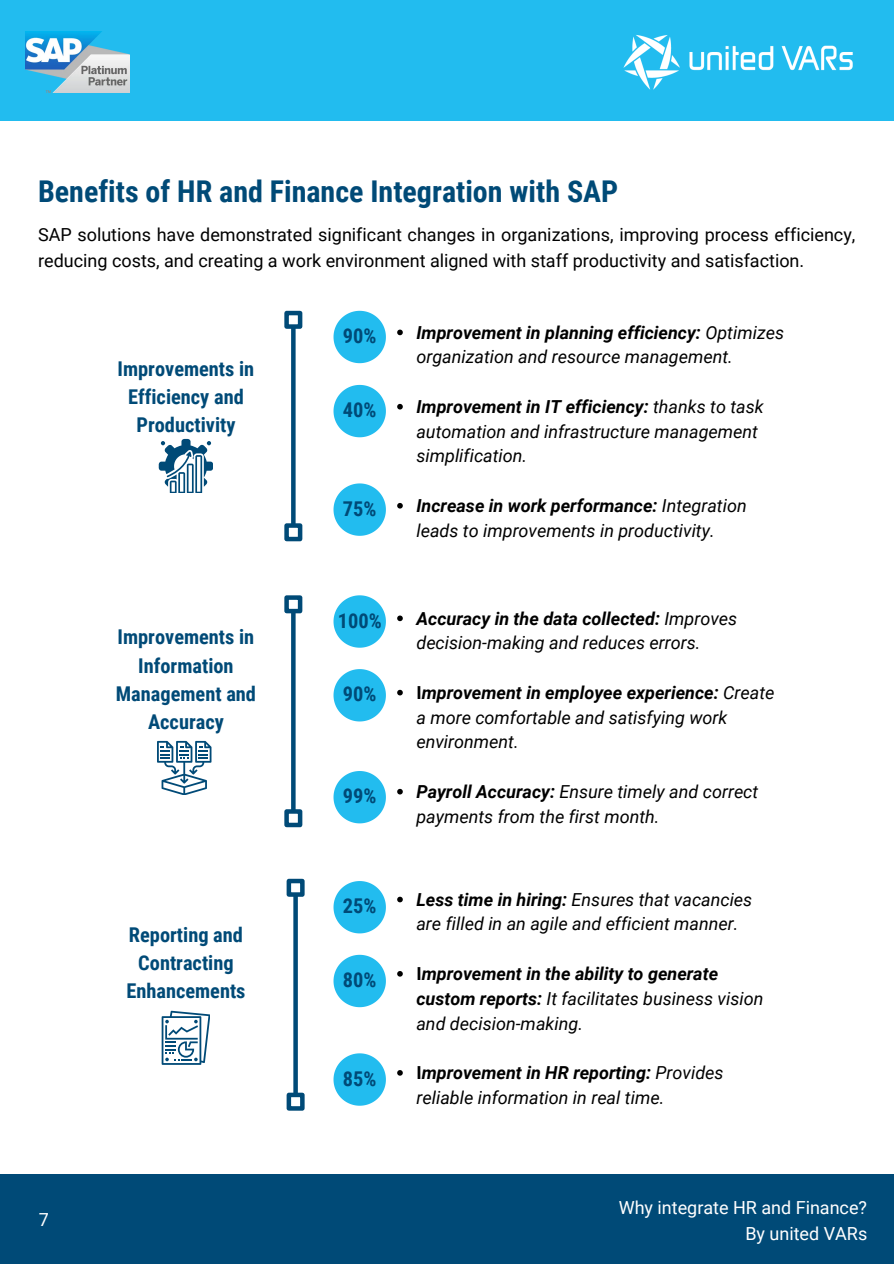
<style>
.page{position:relative;width:894px;height:1264px;background:#fff}
.page>*{position:absolute;margin:0;border:0;box-sizing:border-box;transform-origin:0 0}
.t1{font:700 30px "Roboto Condensed";color:#004a77}
.t2{font:700 20.4px/28.2px "Roboto Condensed";color:#004a77;text-align:center}
.t3{font:italic 18px/24.8px "Roboto";color:#000}
.t4{font:18px/25.8px "Roboto";color:#000}
.t5{font:italic 700 18px/24.8px "Roboto";color:#000}
.t6{font:18px "Roboto";color:#fff}
.s1{font-weight:700}
.s2{font-weight:700;font-style:normal}
.s3{font-style:normal}
.s4{font-weight:400}
</style>
<div class="page">
<div style="left:0;top:0;width:893px;height:121px;background:#22bcef"></div>
<img style="left:623px;top:34px;width:230px;height:56px">
<img style="left:26px;top:32px;width:103px;height:61px">
<div style="left:0;top:1175px;width:893px;height:88px;background:#004a77"></div>
<svg style="left:159px;top:439px;width:54px;height:54px"></svg>
<svg style="left:157px;top:741px;width:54px;height:54px"></svg>
<svg style="left:162px;top:1010px;width:48px;height:54px"></svg>
<svg style="left:333px;top:311px;width:53px;height:52px"></svg>
<svg style="left:333px;top:385px;width:53px;height:52px"></svg>
<svg style="left:333px;top:483px;width:53px;height:53px"></svg>
<svg style="left:397px;top:329px;width:5px;height:6px"></svg>
<svg style="left:397px;top:404px;width:5px;height:5px"></svg>
<svg style="left:397px;top:503px;width:5px;height:5px"></svg>
<svg style="left:397px;top:615px;width:5px;height:6px"></svg>
<svg style="left:397px;top:689px;width:5px;height:6px"></svg>
<svg style="left:397px;top:788px;width:5px;height:6px"></svg>
<svg style="left:333px;top:595px;width:53px;height:52px"></svg>
<svg style="left:333px;top:669px;width:53px;height:52px"></svg>
<svg style="left:333px;top:771px;width:53px;height:52px"></svg>
<svg style="left:397px;top:896px;width:5px;height:6px"></svg>
<svg style="left:397px;top:971px;width:5px;height:5px"></svg>
<svg style="left:397px;top:1070px;width:5px;height:5px"></svg>
<svg style="left:333px;top:881px;width:53px;height:52px"></svg>
<svg style="left:333px;top:954px;width:53px;height:53px"></svg>
<svg style="left:333px;top:1053px;width:53px;height:52px"></svg>
<svg style="left:291px;top:329px;width:4px;height:194px"></svg>
<div style="left:284px;top:523px;width:18px;height:18px;border:4px solid #004a77"></div>
<div style="left:284px;top:311px;width:18px;height:18px;border:4px solid #004a77"></div>
<svg style="left:291px;top:613px;width:4px;height:196px"></svg>
<div style="left:284px;top:809px;width:18px;height:18px;border:4px solid #004a77"></div>
<div style="left:284px;top:595px;width:18px;height:18px;border:4px solid #004a77"></div>
<div style="left:293px;top:895px;width:5px;height:198px;background:#004a77"></div>
<div style="left:286px;top:1092px;width:18px;height:18px;border:4px solid #004a77"></div>
<div style="left:286px;top:878px;width:18px;height:18px;border:4px solid #004a77"></div>
<p class="t1" style="left:38px;top:174px;width:581px">Benefits of HR and Finance Integration with SAP</p>
<h2 class="t4" style="left:38px;top:222px;width:818px">SAP solutions have demonstrated significant changes in organizations, improving process efficiency, reducing costs, and creating a work environment aligned with staff productivity and satisfaction.</h2>
<p class="t2" style="left:118px;top:355px;width:138px">Improvements in<br>Efficiency and<br>Productivity</p>
<p class="t2" style="left:116px;top:623px;width:142px">Improvements in<br>Information<br>Management and<br>Accuracy</p>
<h2 class="t2" style="left:126px;top:920px;width:121px">Reporting and<br>Contracting<br>Enhancements</h2>
<h2 class="t6" style="left:39px;top:1209px;width:12px">7</h2>
<h2 class="t2" style="left:343px;top:322px;width:35px">90%</h2>
<p class="t2" style="left:343px;top:396px;width:35px">40%</p>
<h2 class="t2" style="left:343px;top:495px;width:35px">75%</h2>
<p class="t2" style="left:337px;top:606px;width:45px">100%</p>
<p class="t2" style="left:343px;top:680px;width:35px">90%</p>
<h2 class="t2" style="left:343px;top:782px;width:35px">99%</h2>
<p class="t2" style="left:343px;top:892px;width:35px">25%</p>
<h2 class="t2" style="left:343px;top:966px;width:35px">80%</h2>
<p class="t2" style="left:343px;top:1064px;width:35px">85%</p>
<h2 class="t3" style="left:416px;top:320px;width:369px"><span class="s1">Improvement in planning efficiency:</span> Optimizes organization and resource management.</h2>
<p class="t3" style="left:416px;top:394px;width:349px"><span class="s1">Improvement in IT efficiency:</span> thanks to task automation and infrastructure management simplification.</p>
<p class="t3" style="left:416px;top:493px;width:332px"><span class="s1">Increase in work performance:</span> Integration leads to improvements in productivity.</p>
<p class="t3" style="left:416px;top:606px;width:322px"><span class="s1">Accuracy in the data collected:</span> Improves decision-making and reduces errors.</p>
<h2 class="t3" style="left:416px;top:680px;width:359px"><span class="s2">I</span><span class="s1">mprovement in employee experience:</span> Create a more comfortable and satisfying work environment.</h2>
<p class="t3" style="left:416px;top:779px;width:343px"><span class="s1">Payroll Accuracy:</span> Ensure timely and correct payments from the first month.</p>
<p class="t3" style="left:416px;top:887px;width:337px"><span class="s1">Less time in hiring:</span> Ensures that vacancies are filled in an agile and efficient manner.</p>
<p class="t5" style="left:416px;top:961px;width:348px"><span class="s3">I</span>mprovement in the ability to generate custom reports: <span class="s4">It facilitates business vision and decision-making.</span></p>
<h2 class="t3" style="left:416px;top:1060px;width:308px"><span class="s2">I</span><span class="s1">mprovement in HR reporting:</span> Provides reliable information in real time.</h2>
<h1 class="t6" style="left:719px;top:1196px;width:149px">Nombre del eBook</h1>
<p class="t6" style="left:618px;top:1197px;width:250px">Why integrate HR and Finance?</p>
<p class="t6" style="left:745px;top:1223px;width:123px">By united VARs</p>
</div>
